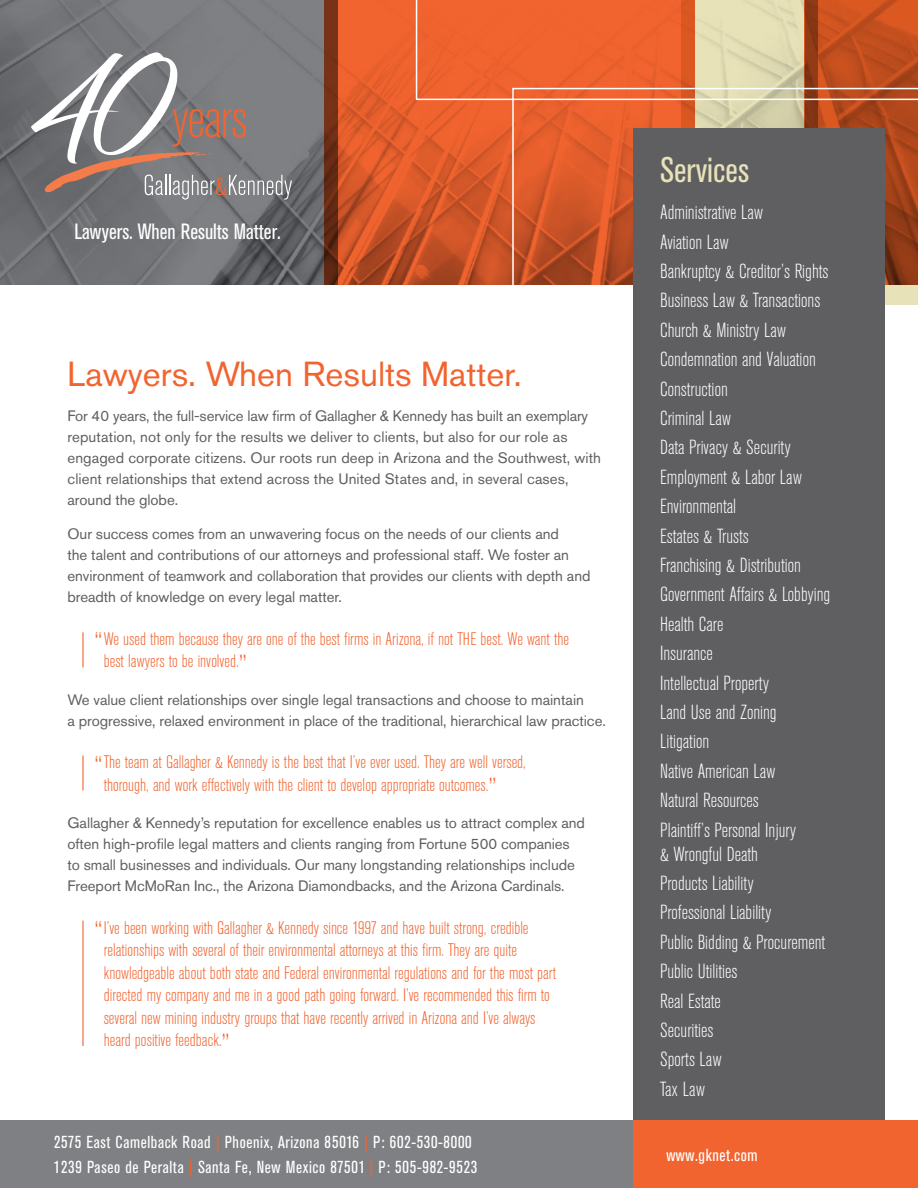
<style>
.page{position:relative;width:918px;height:1188px;background:#fff}
.page>*{position:absolute;margin:0;border:0;box-sizing:border-box;transform-origin:0 0}
.t1{font:condensed 35.25px "Akzidenz Grotesk BE";color:#e7e2b8}
.t2{font:34.5px "Akzidenz Grotesk Pro";color:#f2642f}
.t3{font:condensed 21.9px "Akzidenz Grotesk BE";color:#fff}
.t4{font:300 condensed 20.25px/29.4px "Akzidenz Grotesk BE";color:#fff}
.t5{font:300 condensed 18px/22.5px "Akzidenz Grotesk BE";color:#f2642f}
.t6{font:condensed 17.25px/24.5px "Akzidenz Grotesk BE";letter-spacing:.035em;color:#fff}
.t7{font:15px/21px "Akzidenz Grotesk Pro";letter-spacing:-.005em;color:#5f5f62}
.s1{font-size:33px}
.s2{color:#f2642f}
</style>
<div class="page">
<svg style="left:0;top:0;width:324px;height:285px;background:#707275"></svg>
<svg style="left:324px;top:0;width:188px;height:285px;background:#cf5528"></svg>
<div style="left:633px;top:128px;width:251px;height:1060px;background:#5f5f62"></div>
<svg style="left:512px;top:101px;width:406px;height:229px"></svg>
<svg style="left:415px;top:0;width:503px;height:101px;background:#e17b4c"></svg>
<hr style="left:82px;top:632px;width:2px;height:35px;background:#f2642f">
<hr style="left:82px;top:755px;width:2px;height:36px;background:#f2642f">
<hr style="left:82px;top:921px;width:2px;height:125px;background:#f2642f">
<div style="left:0;top:1120px;width:918px;height:68px;background:#7e8083"></div>
<div style="left:633px;top:1120px;width:285px;height:68px;background:#f2642f"></div>
<svg style="left:31px;top:52px;width:261px;height:148px;background:#8a8687"></svg>
<h3 class="t3" style="left:74px;top:219px;width:208px">Lawyers. When Results Matter.</h3>
<h2 class="t2" style="left:68px;top:352px;width:456px">Lawyers. When Results Matter.</h2>
<p class="t7" style="left:68px;top:405px;width:535px">For 40 years, the full-service law firm of Gallagher &amp; Kennedy has built an exemplary reputation, not only for the results we deliver to clients, but also for our role as engaged corporate citizens. Our roots run deep in Arizona and the Southwest, with client relationships that extend across the United States and, in several cases, around the globe.</p>
<p class="t7" style="left:68px;top:523px;width:525px">Our success comes from an unwavering focus on the needs of our clients and<br>the talent and contributions of our attorneys and professional staff. We foster an environment of teamwork and collaboration that provides our clients with depth and breadth of knowledge on every legal matter.</p>
<p class="t5" style="left:104px;top:628px;width:467px;text-indent:-9px"><span class="s1">“</span>We used them because they are one of the best firms in Arizona, if not THE best. We want the best lawyers to be involved.<span class="s1">”</span></p>
<p class="t7" style="left:68px;top:689px;width:540px">We value client relationships over single legal transactions and choose to maintain<br>a progressive, relaxed environment in place of the traditional, hierarchical law practice.</p>
<p class="t5" style="left:104px;top:751px;width:424px;text-indent:-9px"><span class="s1">“</span>The team at Gallagher &amp; Kennedy is the best that I’ve ever used. They are well versed, thorough, and work effectively with the client to develop appropriate outcomes.<span class="s1">”</span></p>
<p class="t7" style="left:68px;top:812px;width:519px">Gallagher &amp; Kennedy’s reputation for excellence enables us to attract complex and often high-profile legal matters and clients ranging from Fortune 500 companies to small businesses and individuals. Our many longstanding relationships include Freeport McMoRan Inc., the Arizona Diamondbacks, and the Arizona Cardinals.</p>
<p class="t5" style="left:104px;top:917px;width:454px;text-indent:-9px"><span class="s1">“</span>I’ve been working with Gallagher &amp; Kennedy since 1997 and have built strong, credible relationships with several of their environmental attorneys at this firm. They are quite knowledgeable about both state and Federal environmental regulations and for the most part directed my company and me in a good path going forward. I’ve recommended this firm to several new mining industry groups that have recently arrived in Arizona and I’ve always heard positive feedback.<span class="s1">”</span></p>
<p class="t6" style="left:54px;top:1131px;width:425px">2575 East Camelback Road <span class="s2">|</span> Phoenix, Arizona 85016 <span class="s2">|</span> P: 602-530-8000<br>1239 Paseo de Peralta <span class="s2">|</span> Santa Fe, New Mexico 87501 <span class="s2">|</span> P: 505-982-9523</p>
<h1 class="t1" style="left:660px;top:150px;width:90px">Services</h1>
<p class="t4" style="left:660px;top:198px;width:172px">Administrative Law<br>Aviation Law<br>Bankruptcy &amp; Creditor’s Rights<br>Business Law &amp; Transactions<br>Church &amp; Ministry Law<br>Condemnation and Valuation<br>Construction<br>Criminal Law<br>Data Privacy &amp; Security<br>Employment &amp; Labor Law<br>Environmental<br>Estates &amp; Trusts<br>Franchising &amp; Distribution<br>Government Affairs &amp; Lobbying<br>Health Care<br>Insurance<br>Intellectual Property<br>Land Use and Zoning<br>Litigation<br>Native American Law<br>Natural Resources<br>Plaintiff’s Personal Injury</p>
<h3 class="t4" style="left:660px;top:840px;width:167px">&amp; Wrongful Death<br>Products Liability<br>Professional Liability<br>Public Bidding &amp; Procurement<br>Public Utilities<br>Real Estate<br>Securities<br>Sports Law<br>Tax Law</h3>
<p class="t6" style="left:666px;top:1143px;width:93px">www.gknet.com</p>
</div>
